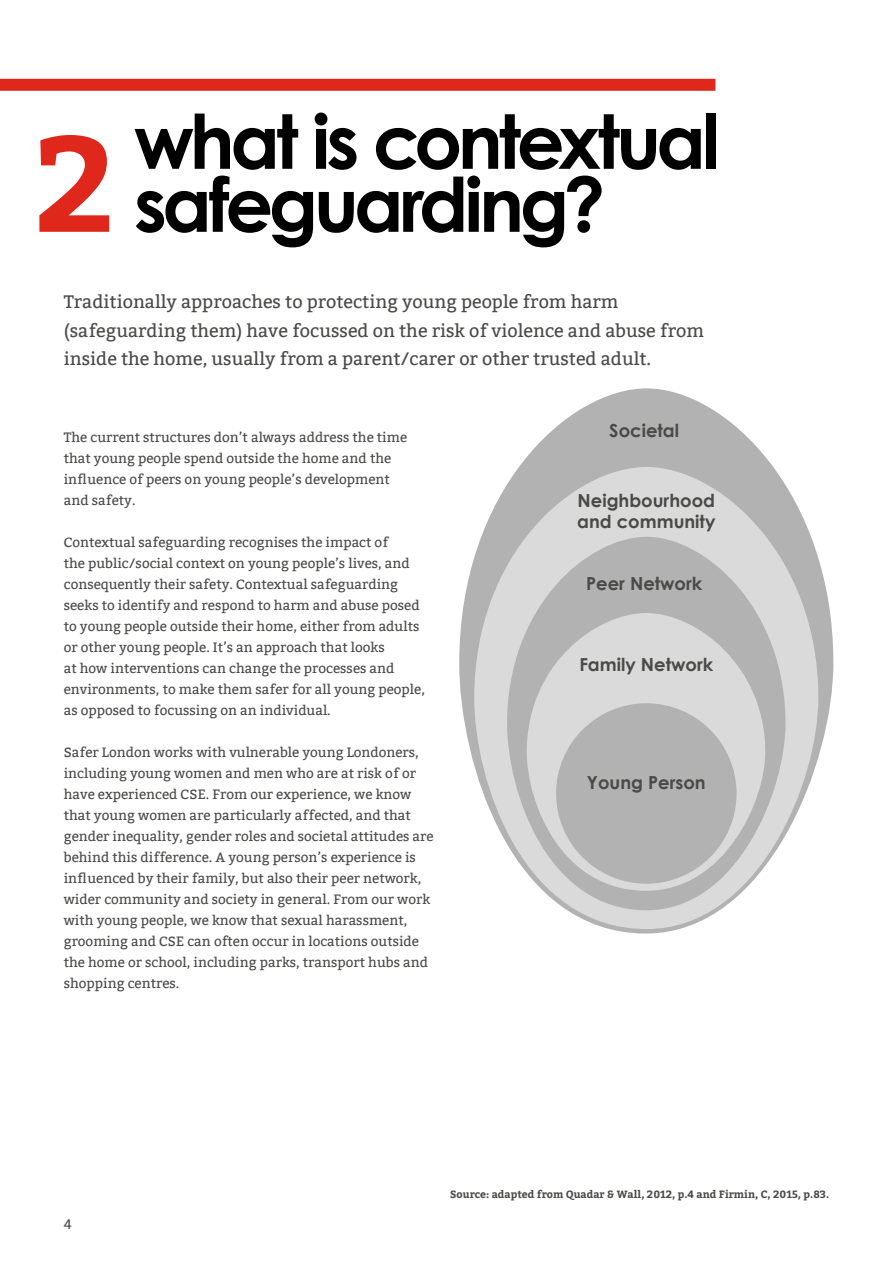
<style>
.page{position:relative;width:893px;height:1263px;background:#fff}
.page>*{position:absolute;margin:0;border:0;box-sizing:border-box;transform-origin:0 0}
.t1{font:700 135px "Bitter";color:#df271c}
.t2{font:700 75px/63px "Century Gothic";letter-spacing:-.06em;color:#000}
.t3{font:18px/28.5px "Bitter";color:#4a4a49}
.t4{font:700 18px/21px "Century Gothic";color:#4a4a49}
.t5{font:13.5px/21px "Bitter";color:#4a4a49}
.t6{font:700 10.5px "Bitter";color:#4a4a49}
</style>
<div class="page">
<div style="left:459px;top:388px;width:374px;height:546px;background:#b3b2b2;border-radius:50%"></div>
<div style="left:474px;top:467px;width:344px;height:462px;background:#dadada;border-radius:50%"></div>
<div style="left:507px;top:537px;width:278px;height:373px;background:#b3b2b2;border-radius:50%"></div>
<div style="left:527px;top:613px;width:238px;height:278px;background:#dadada;border-radius:50%"></div>
<div style="left:556px;top:703px;width:180px;height:181px;background:#b3b2b2;border-radius:50%"></div>
<div style="left:0;top:79px;width:715px;height:12px;background:#df271c"></div>
<h1 class="t1" style="left:34px;top:103px;width:83px">2</h1>
<h2 class="t2" style="left:134px;top:107px;width:588px">what is contextual safeguarding?</h2>
<h3 class="t3" style="left:64px;top:288px;width:642px">Traditionally approaches to protecting young people from harm (safeguarding them) have focussed on the risk of violence and abuse from inside the home, usually from a parent/carer or other trusted adult.</h3>
<p class="t5" style="left:64px;top:427px;width:345px">The current structures don’t always address the time that young people spend outside the home and the influence of peers on young people’s development and safety.</p>
<p class="t5" style="left:64px;top:532px;width:363px">Contextual safeguarding recognises the impact of<br>the public/social context on young people’s lives, and consequently their safety. Contextual safeguarding seeks to identify and respond to harm and abuse posed to young people outside their home, either from adults or other young people. It’s an approach that looks<br>at how interventions can change the processes and environments, to make them safer for all young people, as opposed to focussing on an individual.</p>
<p class="t5" style="left:64px;top:742px;width:371px">Safer London works with vulnerable young Londoners, including young women and men who are at risk of or have experienced CSE. From our experience, we know that young women are particularly affected, and that gender inequality, gender roles and societal attitudes are behind this difference. A young person’s experience is influenced by their family, but also their peer network, wider community and society in general. From our work with young people, we know that sexual harassment, grooming and CSE can often occur in locations outside the home or school, including parks, transport hubs and shopping centres.</p>
<h3 class="t4" style="left:609px;top:419px;width:71px">Societal</h3>
<h3 class="t4" style="left:577px;top:489px;width:140px">Neighbourhood and community</h3>
<h3 class="t4" style="left:586px;top:572px;width:118px">Peer Network</h3>
<h3 class="t4" style="left:579px;top:653px;width:135px">Family Network</h3>
<h3 class="t4" style="left:587px;top:771px;width:120px">Young Person</h3>
<p class="t5" style="left:64px;top:1214px;width:10px">4</p>
<p class="t6" style="left:450px;top:1188px;width:380px">Source: adapted from Quadar &amp; Wall, 2012, p.4 and Firmin, C, 2015, p.83.</p>
</div>
